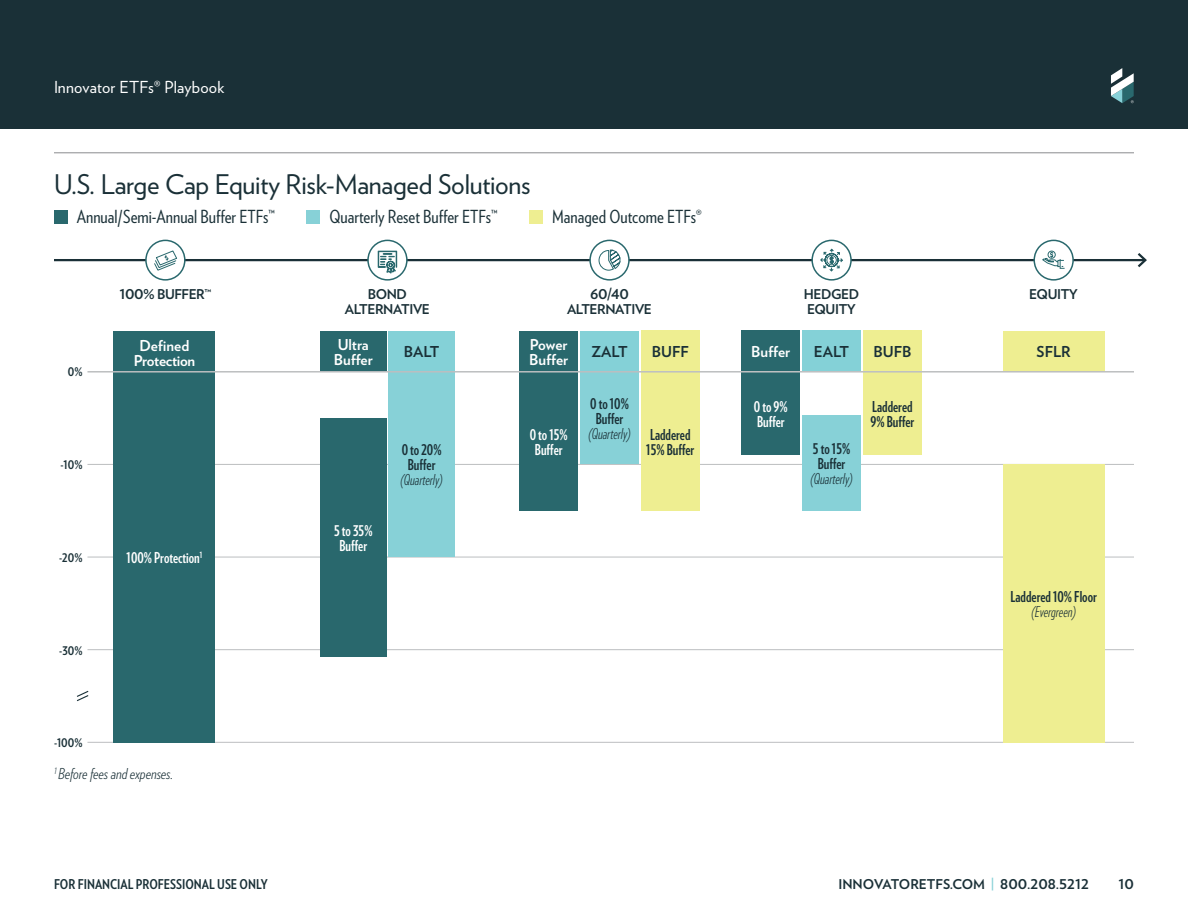
<style>
.page{position:relative;width:1188px;height:918px;background:#fff}
.page>*{position:absolute;margin:0;border:0;box-sizing:border-box;transform-origin:0 0}
.Content_-_Header_2{font:27px "Verlag";letter-spacing:-.01em;color:#1a3037}
.t1{font:18px "Verlag Condensed";color:#1a3037}
.t2{font:16.5px "Verlag";letter-spacing:.01em;color:#fff}
.t3{font:700 15px/15px "Verlag Compressed";color:#1a3037;text-align:center}
.t4{font:700 15px/15px "Verlag Compressed";color:#fff;text-align:center}
.t5{font:italic 300 15px "Verlag Compressed";color:#1a3037}
.t6{font:700 15px/15px "Verlag";color:#fff}
.t7{font:700 15px "Verlag";color:#1a3037}
.Back_Page___Piece_Code{font:italic 300 15px "Verlag Condensed";color:#1a3037}
.t8{font:700 15px/15px "Verlag";letter-spacing:-.02em;color:#fff;text-align:center}
.Table_-_Header{font:700 13.5px/15px "Verlag";letter-spacing:-.03em;color:#1a3037;text-align:center}
.t9{font:700 13.5px "Verlag Condensed";color:#1a3037}
.Table_-_Header-2{font:700 13.5px "Verlag";color:#1a3037}
.Charts_-_Axis_Values_-_Y_Axis{font:700 12px "Verlag Condensed";color:#1a3037}
.s1{color:#87d1d7}
</style>
<div class="page">
<div style="left:0;top:0;width:1188px;height:128px;background:#1a3037"></div>
<svg style="left:1111px;top:68px;width:23px;height:35px"></svg>
<hr style="left:87px;top:464px;width:1047px;height:1px;background:#bcbec0">
<hr style="left:87px;top:557px;width:1047px;height:1px;background:#bcbec0">
<hr style="left:87px;top:742px;width:1047px;height:1px;background:#bcbec0">
<hr style="left:87px;top:649px;width:1047px;height:1px;background:#bcbec0">
<div style="left:1003px;top:464px;width:101px;height:278px;background:#eeee91"></div>
<div style="left:1003px;top:331px;width:101px;height:40px;background:#eeee91"></div>
<div style="left:802px;top:415px;width:59px;height:96px;background:#87d1d7"></div>
<div style="left:802px;top:331px;width:59px;height:40px;background:#84d1d7"></div>
<div style="left:742px;top:373px;width:58px;height:82px;background:#29686d"></div>
<div style="left:742px;top:331px;width:58px;height:40px;background:#29686d"></div>
<div style="left:863px;top:373px;width:58px;height:82px;background:#eeee91"></div>
<div style="left:863px;top:331px;width:58px;height:40px;background:#eeee91"></div>
<div style="left:114px;top:331px;width:101px;height:43px;background:#29686d"></div>
<div style="left:114px;top:372px;width:101px;height:370px;background:#29686d"></div>
<div style="left:389px;top:372px;width:66px;height:185px;background:#87d1d7"></div>
<div style="left:389px;top:331px;width:66px;height:41px;background:#84d1d7"></div>
<div style="left:320px;top:331px;width:66px;height:41px;background:#29686d"></div>
<div style="left:320px;top:418px;width:66px;height:238px;background:#29686d"></div>
<div style="left:580px;top:373px;width:59px;height:91px;background:#87d1d7"></div>
<div style="left:580px;top:331px;width:59px;height:40px;background:#84d1d7"></div>
<div style="left:641px;top:372px;width:58px;height:139px;background:#eeee91"></div>
<div style="left:641px;top:331px;width:58px;height:40px;background:#eeee91"></div>
<div style="left:520px;top:331px;width:58px;height:41px;background:#29686d"></div>
<div style="left:520px;top:372px;width:58px;height:139px;background:#29686d"></div>
<hr style="left:54px;top:259px;width:1091px;height:2px;background:#1a3037">
<svg style="left:1135px;top:253px;width:12px;height:15px"></svg>
<div style="left:590px;top:240px;width:39px;height:40px;background:#fff;border-radius:50%"></div>
<div style="left:589px;top:240px;width:41px;height:41px;border:2px solid #29686d;border-radius:50%"></div>
<svg style="left:598px;top:249px;width:23px;height:22px"></svg>
<svg style="left:368px;top:240px;width:39px;height:40px"></svg>
<div style="left:367px;top:240px;width:41px;height:41px;border:2px solid #29686d;border-radius:50%"></div>
<svg style="left:378px;top:251px;width:19px;height:27px"></svg>
<div style="left:812px;top:240px;width:39px;height:40px;background:#fff;border-radius:50%"></div>
<div style="left:811px;top:240px;width:41px;height:41px;border:2px solid #29686d;border-radius:50%"></div>
<svg style="left:820px;top:248px;width:23px;height:24px"></svg>
<div style="left:146px;top:240px;width:39px;height:40px;background:#fff;border-radius:50%"></div>
<div style="left:145px;top:240px;width:41px;height:41px;border:2px solid #29686d;border-radius:50%"></div>
<svg style="left:154px;top:250px;width:23px;height:21px"></svg>
<div style="left:1034px;top:240px;width:39px;height:40px;background:#fff;border-radius:50%"></div>
<div style="left:1034px;top:240px;width:40px;height:41px;border:2px solid #29686d;border-radius:50%"></div>
<svg style="left:1042px;top:251px;width:23px;height:18px"></svg>
<hr style="left:87px;top:371px;width:1047px;height:2px;background:#bcbec0">
<div style="left:54px;top:210px;width:13px;height:13px;background:#29686d"></div>
<div style="left:307px;top:210px;width:13px;height:13px;background:#87d1d7"></div>
<div style="left:529px;top:210px;width:14px;height:13px;background:#eeee91"></div>
<hr style="left:54px;top:152px;width:1080px;height:1px;background:#8a8c8e">
<svg style="left:77px;top:690px;width:12px;height:12px"></svg>
<p class="t2" style="left:54px;top:75px;width:172px">Innovator ETFs® Playbook</p>
<p class="Content_-_Header_2" style="left:54px;top:164px;width:478px">U.S. Large Cap Equity Risk-Managed Solutions</p>
<p class="t1" style="left:77px;top:204px;width:199px">Annual/Semi-Annual Buffer ETFs™</p>
<p class="t1" style="left:330px;top:204px;width:169px">Quarterly Reset Buffer ETFs™</p>
<p class="t1" style="left:552px;top:204px;width:151px">Managed Outcome ETFs®</p>
<p class="Charts_-_Axis_Values_-_Y_Axis" style="left:68px;top:363px;width:16px">0%</p>
<p class="Charts_-_Axis_Values_-_Y_Axis" style="left:61px;top:456px;width:24px">-10%</p>
<p class="Charts_-_Axis_Values_-_Y_Axis" style="left:59px;top:548px;width:25px">-20%</p>
<p class="Charts_-_Axis_Values_-_Y_Axis" style="left:59px;top:641px;width:25px">-30%</p>
<p class="Charts_-_Axis_Values_-_Y_Axis" style="left:54px;top:734px;width:30px">-100%</p>
<p class="Table_-_Header" style="left:345px;top:285px;width:86px">BOND<br>ALTERNATIVE</p>
<p class="Table_-_Header" style="left:567px;top:285px;width:86px">60/40<br>ALTERNATIVE</p>
<p class="Table_-_Header" style="left:804px;top:285px;width:57px;text-align:left">HEDGED<br>EQUITY</p>
<p class="Table_-_Header" style="left:120px;top:285px;width:93px">100% BUFFER™</p>
<p class="Table_-_Header" style="left:1029px;top:285px;width:50px">EQUITY</p>
<p class="t8" style="left:134px;top:337px;width:63px">Defined<br>Protection</p>
<p class="t4" style="left:127px;top:550px;width:77px">100% Protection<sup>1</sup></p>
<p class="t6" style="left:334px;top:336px;width:40px">Ultra<br>Buffer</p>
<p class="t7" style="left:404px;top:340px;width:37px">BALT</p>
<p class="t4" style="left:334px;top:522px;width:40px">5 to 35%<br>Buffer</p>
<p class="t3" style="left:402px;top:442px;width:41px">0 to 20%<br>Buffer</p>
<p class="t5" style="left:401px;top:470px;width:44px">(Quarterly)</p>
<p class="t6" style="left:529px;top:336px;width:40px">Power<br>Buffer</p>
<p class="t4" style="left:530px;top:426px;width:40px">0 to 15%<br>Buffer</p>
<p class="t7" style="left:591px;top:340px;width:38px">ZALT</p>
<p class="t7" style="left:652px;top:340px;width:38px">BUFF</p>
<p class="t3" style="left:590px;top:396px;width:40px">0 to 10%<br>Buffer</p>
<p class="t5" style="left:588px;top:424px;width:44px">(Quarterly)</p>
<p class="t3" style="left:646px;top:426px;width:49px;text-align:left">Laddered<br>15% Buffer</p>
<p class="t6" style="left:751px;top:343px;width:40px">Buffer</p>
<p class="t4" style="left:754px;top:399px;width:35px;text-align:left">0 to 9%<br>Buffer</p>
<p class="t7" style="left:814px;top:340px;width:37px">EALT</p>
<p class="t3" style="left:813px;top:440px;width:39px">5 to 15%<br>Buffer</p>
<p class="t5" style="left:810px;top:469px;width:44px">(Quarterly)</p>
<p class="t7" style="left:874px;top:340px;width:39px">BUFB</p>
<p class="t3" style="left:870px;top:399px;width:45px;text-align:left">Laddered<br>9% Buffer</p>
<p class="t7" style="left:1037px;top:340px;width:36px">SFLR</p>
<p class="t3" style="left:1011px;top:588px;width:88px">Laddered 10% Floor</p>
<p class="t5" style="left:1031px;top:602px;width:46px">(Evergreen)</p>
<p class="Back_Page___Piece_Code" style="left:54px;top:763px;width:120px"><sup>1</sup> Before fees and expenses.</p>
<p class="t9" style="left:54px;top:874px;width:215px">FOR FINANCIAL PROFESSIONAL USE ONLY</p>
<p class="Table_-_Header-2" style="left:838px;top:873px;width:252px">INNOVATORETFS.COM <span class="s1">|</span> 800.208.5212</p>
<p class="Table_-_Header" style="left:1118px;top:876px;width:17px">10</p>
</div>
